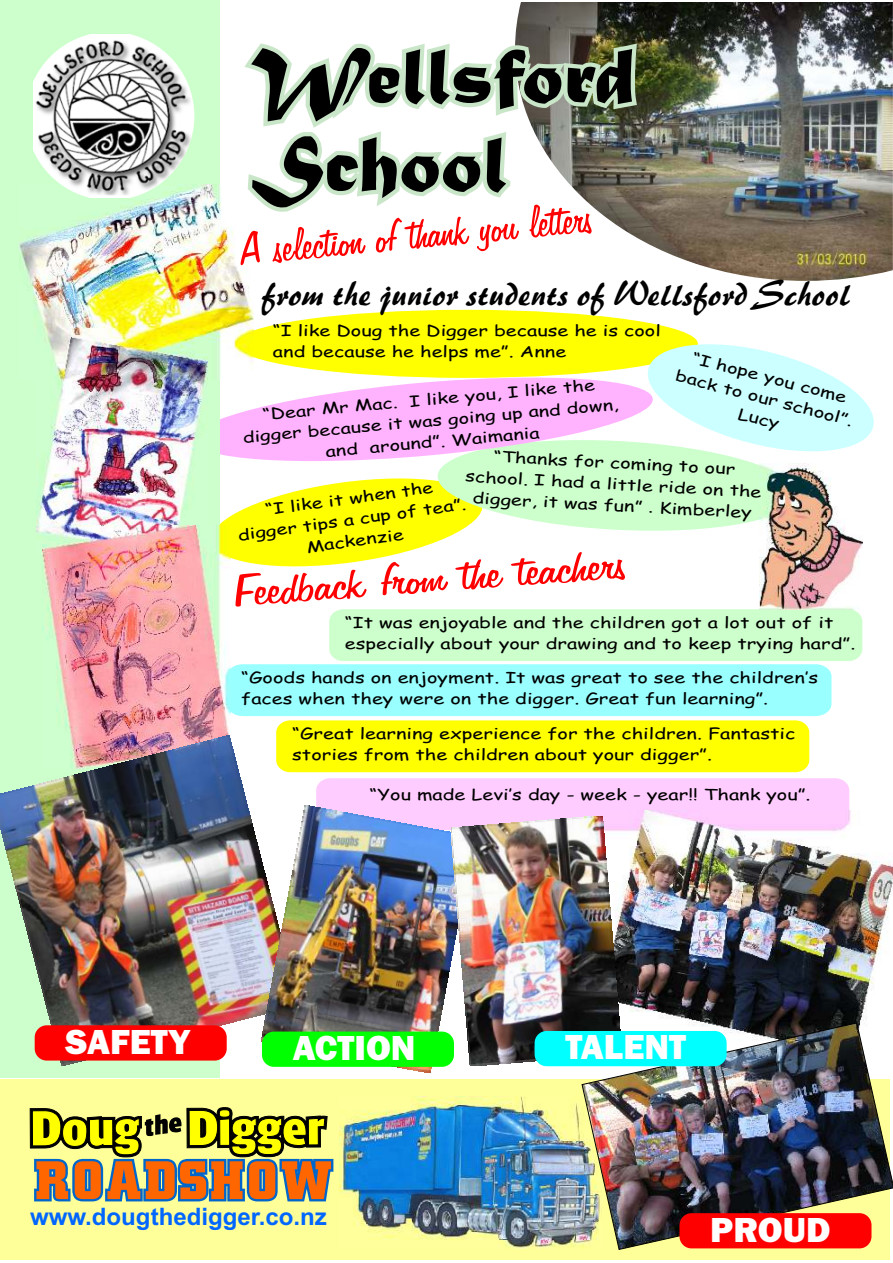
<style>
.page{position:relative;width:893px;height:1263px;background:#fff}
.page>*{position:absolute;margin:0;border:0;box-sizing:border-box;transform-origin:0 0}
.t1{font:82.95px/88.2px "Matura MT Script Capitals";color:#000}
.t2{font:italic 52.05px "Freehand 575";color:#f00;scale:1.28 1}
.t3{font:51.45px "Freehand 575";color:#f00}
.t4{font:800 36px "Franklin Gothic";color:#fff}
.t5{font:33.45px "Brush 445 BT";color:#000}
.t6{font:700 24px "Arial";color:#06f}
.t7{font:15.3px/21.3px "Comic Sans MS";color:#000;scale:1.31 1}
</style>
<div class="page">
<div style="left:316px;top:778px;width:533px;height:38px;background:#fcf"></div>
<svg style="left:231px;top:609px;width:631px;height:163px;background:#d1ffad"></svg>
<div style="left:235px;top:310px;width:463px;height:68px;background:#ff0;border-radius:50%"></div>
<div style="left:0;top:1079px;width:889px;height:181px;background:#ff9"></div>
<svg style="left:30px;top:1107px;width:303px;height:95px"></svg>
<img style="left:339px;top:1096px;width:243px;height:153px">
<div style="left:0;top:0;width:220px;height:1078px;background:#cfc"></div>
<img style="left:19px;top:184px;width:234px;height:153px">
<img style="left:37px;top:337px;width:153px;height:197px">
<img style="left:42px;top:525px;width:189px;height:211px">
<img style="left:33px;top:35px;width:161px;height:163px">
<img style="left:515px;top:2px;width:378px;height:279px">
<svg style="left:244px;top:43px;width:393px;height:169px"></svg>
<img style="left:760px;top:572px;width:102px;height:38px">
<img style="left:601px;top:810px;width:292px;height:212px">
<img style="left:0;top:736px;width:298px;height:330px">
<img style="left:261px;top:806px;width:213px;height:267px">
<img style="left:451px;top:816px;width:170px;height:250px">
<svg style="left:190px;top:337px;width:684px;height:235px"></svg>
<div style="left:35px;top:1025px;width:192px;height:35px;background:#f00;border-radius:12px"></div>
<div style="left:262px;top:1031px;width:192px;height:36px;background:#0f0;border-radius:12px"></div>
<img style="left:582px;top:1022px;width:311px;height:228px">
<div style="left:535px;top:1031px;width:192px;height:35px;background:#0ff;border-radius:12px"></div>
<div style="left:679px;top:1213px;width:192px;height:35px;background:#f00;border-radius:12px"></div>
<h1 class="t1" style="left:251px;top:43px;width:385px">Wellsford<br>School</h1>
<h3 class="t3" style="left:239px;top:229px;width:356px;rotate:-5deg">A selection of thank you letters</h3>
<h3 class="t5" style="left:263px;top:283px;width:590px">from the junior students of Wellsford School</h3>
<p class="t7" style="left:273px;top:321px;width:298px">“I like Doug the Digger because he is cool and because he helps me”. Anne</p>
<p class="t7" style="left:683px;top:346px;width:141px;text-align:center;rotate:14deg">“I hope you come back to our school”.<br>Lucy</p>
<p class="t7" style="left:240px;top:407px;width:289px;text-align:center;rotate:-5deg">“Dear Mr Mac. I like you, I like the digger because it was going up and down, and around”. Waimania</p>
<p class="t7" style="left:467px;top:446px;width:228px;text-align:center;rotate:3deg">“Thanks for coming to our school. I had a little ride on the digger, it was fun” . Kimberley</p>
<p class="t7" style="left:234px;top:505px;width:177px;text-align:center;rotate:-8deg">“I like it when the digger tips a cup of tea”.<br>Mackenzie</p>
<h2 class="t2" style="left:233px;top:570px;width:310px;rotate:-4deg">Feedback from the teachers</h2>
<p class="t7" style="left:345px;top:614px;width:391px">“It was enjoyable and the children got a lot out of it especially about your drawing and to keep trying hard”.</p>
<p class="t7" style="left:241px;top:668px;width:442px">“Goods hands on enjoyment. It was great to see the children’s faces when they were on the digger. Great fun learning”.</p>
<p class="t7" style="left:292px;top:724px;width:386px">“Great learning experience for the children. Fantastic stories from the children about your digger”.</p>
<p class="t7" style="left:370px;top:786px;width:338px">“You made Levi’s day - week - year!! Thank you”.</p>
<h3 class="t4" style="left:65px;top:1028px;width:126px">SAFETY</h3>
<h3 class="t4" style="left:293px;top:1035px;width:124px">ACTION</h3>
<h3 class="t4" style="left:565px;top:1034px;width:122px">TALENT</h3>
<h3 class="t6" style="left:30px;top:1207px;width:298px">www.dougthedigger.co.nz</h3>
<h3 class="t4" style="left:710px;top:1216px;width:122px">PROUD</h3>
</div>
